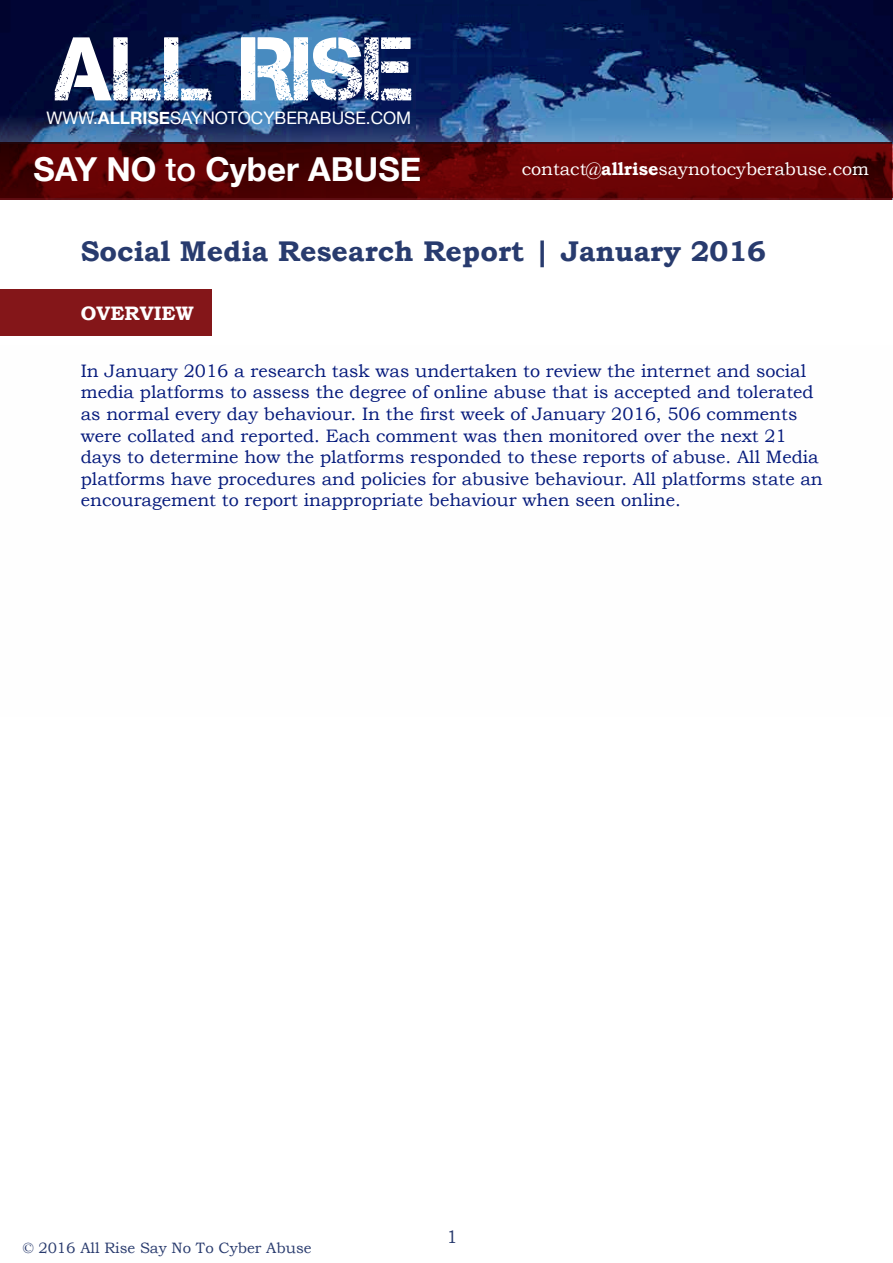
<style>
.page{position:relative;width:893px;height:1263px;background:#fff}
.page>*{position:absolute;margin:0;border:0;box-sizing:border-box;transform-origin:0 0}
.t1{font:90px "Captureit";color:#fff}
.t2{font:700 33px "Helvetica Neue";color:#fff}
.t3{font:700 28.5px "Bookman Old Style";color:#283b6e}
.t4{font:700 19.5px "Bookman Old Style";color:#fff}
.t5{font:18px/21.6px "Bookman Old Style";color:#051a7c}
.t6{font:18px "Bookman Old Style";color:#fff}
.t7{font:18px "Bookman Old Style";color:#293b6e}
.t8{font:17.25px "Helvetica Neue";color:#fff}
.t9{font:15px "Bookman Old Style";color:#293b6e}
.s1{font-weight:700}
.s2{font-weight:500}
</style>
<div class="page">
<img style="left:0;top:0;width:893px;height:200px">
<svg style="left:0;top:142px;width:892px;height:58px;background:#5c0304"></svg>
<div style="left:0;top:289px;width:212px;height:47px;background:#841619"></div>
<h1 class="t1" style="left:55px;top:19px;width:361px">ALL RISE</h1>
<p class="t8" style="left:46px;top:105px;width:366px">WWW.<span class="s1">ALLRISE</span>SAYNOTOCYBERABUSE.COM</p>
<h2 class="t2" style="left:34px;top:143px;width:389px">SAY NO <span class="s2">to</span> Cyber ABUSE</h2>
<p class="t6" style="left:522px;top:159px;width:349px">contact@<span class="s1">allrise</span>saynotocyberabuse.com</p>
<h3 class="t3" style="left:81px;top:234px;width:687px">Social Media Research Report | January 2016</h3>
<p class="t4" style="left:81px;top:302px;width:115px">OVERVIEW</p>
<p class="t5" style="left:81px;top:360px;width:743px">In January 2016 a research task was undertaken to review the internet and social media platforms to assess the degree of online abuse that is accepted and tolerated as normal every day behaviour. In the first week of January 2016, 506 comments were collated and reported. Each comment was then monitored over the next 21 days to determine how the platforms responded to these reports of abuse. All Media platforms have procedures and policies for abusive behaviour. All platforms state an encouragement to report inappropriate behaviour when seen online.</p>
<p class="t9" style="left:22px;top:1239px;width:291px">© 2016 All Rise Say No To Cyber Abuse</p>
<p class="t7" style="left:446px;top:1226px;width:13px">1</p>
</div>
